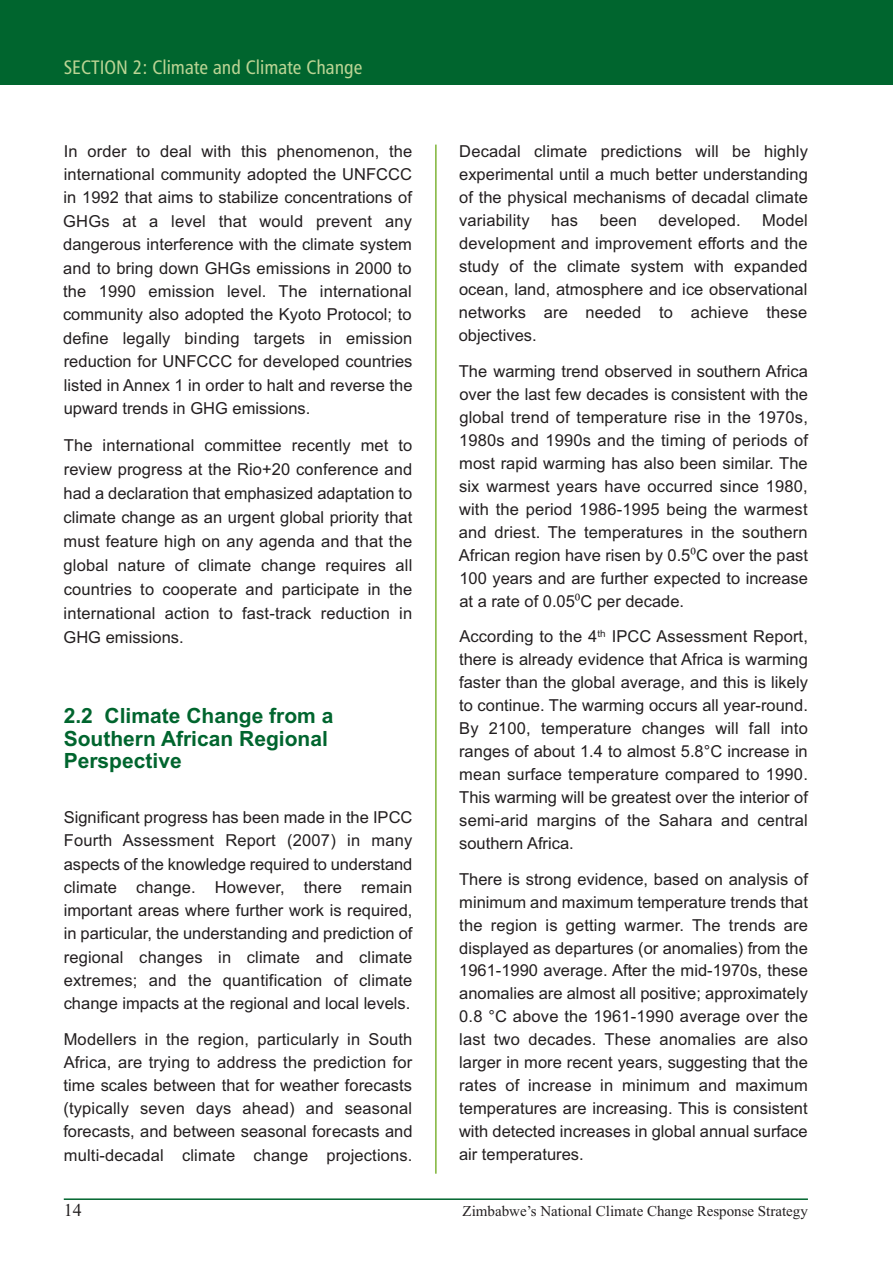
<style>
.page{position:relative;width:893px;height:1263px;background:#fff}
.page>*{position:absolute;margin:0;border:0;box-sizing:border-box;transform-origin:0 0}
.t1{font:700 21px/22.5px "Arial";color:#00652e}
.t2{font:19.5px "Humanist 777 BT Roman Condensed B";color:#bbd494}
.t3{font:18px "Times New Roman";color:#231f20}
.t4{font:16.5px/23px "Arial";color:#231f20;text-align:justify}
.t5{font:15px "Times New Roman";color:#231f20}
.s1{font-family:"Adobe Caslon Pro"}
</style>
<div class="page">
<div style="left:0;top:0;width:893px;height:85px;background:#00652e"></div>
<hr style="left:64px;top:1198px;width:744px;height:2px;background:#00652e">
<hr style="left:435px;top:145px;width:2px;height:1029px;background:#7fb438">
<p class="t2" style="left:64px;top:56px;width:300px">SECTION 2: Climate and Climate Change</p>
<p class="t4" style="left:63px;top:139px;width:351px;line-height:23.4px">In order to deal with this phenomenon, the international community adopted the UNFCCC in 1992 that aims to stabilize concentrations of GHGs at a level that would prevent any dangerous interference with the climate system and to bring down GHGs emissions in 2000 to the 1990 emission level. The international community also adopted the Kyoto Protocol; to define legally binding targets in emission reduction for UNFCCC for developed countries listed in Annex 1 in order to halt and reverse the upward trends in GHG emissions.</p>
<p class="t4" style="left:64px;top:433px;width:350px;line-height:24px">The international committee recently met to review progress at the Rio+20 conference and had a declaration that emphasized adaptation to climate change as an urgent global priority that must feature high on any agenda and that the global nature of climate change requires all countries to cooperate and participate in the international action to fast-track reduction in GHG emissions.</p>
<p class="t1" style="left:64px;top:704px;width:271px">2.2 Climate Change from a<br>Southern African Regional<br>Perspective</p>
<p class="t4" style="left:64px;top:806px;width:350px">Significant progress has been made in the IPCC Fourth Assessment Report (2007) in many aspects of the knowledge required to understand climate change. However, there remain important areas where further work is required, in particular, the understanding and prediction of regional changes in climate and climate extremes; and the quantification of climate change impacts at the regional and local levels.</p>
<p class="t4" style="left:63px;top:1028px;width:351px">Modellers in the region, particularly in South Africa, are trying to address the prediction for time scales between that for weather forecasts (typically seven days ahead) and seasonal forecasts, and between seasonal forecasts and multi-decadal climate change projections.</p>
<p class="t4" style="left:459px;top:139px;width:350px">Decadal climate predictions will be highly experimental until a much better understanding of the physical mechanisms of decadal climate variability</p>
<p class="t4" style="left:459px;top:209px;width:351px;text-indent:303px">Model development and improvement efforts and the study of the climate system with expanded ocean, land, atmosphere and ice observational networks are needed to achieve these objectives.</p>
<p class="t4" style="left:459px;top:360px;width:351px">The warming trend observed in southern Africa over the last few decades is consistent with the global trend of temperature rise in the 1970s, 1980s and 1990s and the timing of periods of most rapid warming has also been similar. The six warmest years have occurred since 1980, with the period 1986-1995 being the warmest and driest. The temperatures in the southern African region have risen by 0.5<span class="s1">0</span>C over the past 100 years and are further expected to increase at a rate of 0.05<span class="s1">0</span>C per decade.</p>
<p class="t4" style="left:459px;top:625px;width:350px">According to the 4<sup>th</sup> IPCC Assessment Report, there is already evidence that Africa is warming faster than the global average, and this is likely to continue. The warming occurs all year-round.<br>By 2100, temperature changes will fall into ranges of about 1.4 to almost 5.8°C increase in mean surface temperature compared to 1990.<br>This warming will be greatest over the interior of semi-arid margins of the Sahara and central southern Africa.</p>
<p class="t4" style="left:459px;top:867px;width:350px">There is strong evidence, based on analysis of minimum and maximum temperature trends that the region is getting warmer. The trends are displayed as departures (or anomalies) from the 1961-1990 average. After the mid-1970s, these anomalies are almost all positive; approximately 0.8 °C above the 1961-1990 average over the last two decades. These anomalies are also larger in more recent years, suggesting that the rates of increase in minimum and maximum temperatures are increasing. This is consistent with detected increases in global annual surface air temperatures.</p>
<p class="t4" style="left:551px;top:209px;width:28px">has</p>
<p class="t4" style="left:600px;top:209px;width:39px">been</p>
<p class="t4" style="left:658px;top:209px;width:84px">developed.</p>
<p class="t3" style="left:64px;top:1199px;width:19px">14</p>
<p class="t5" style="left:463px;top:1202px;width:347px">Zimbabwe’s National Climate Change Response Strategy</p>
</div>
